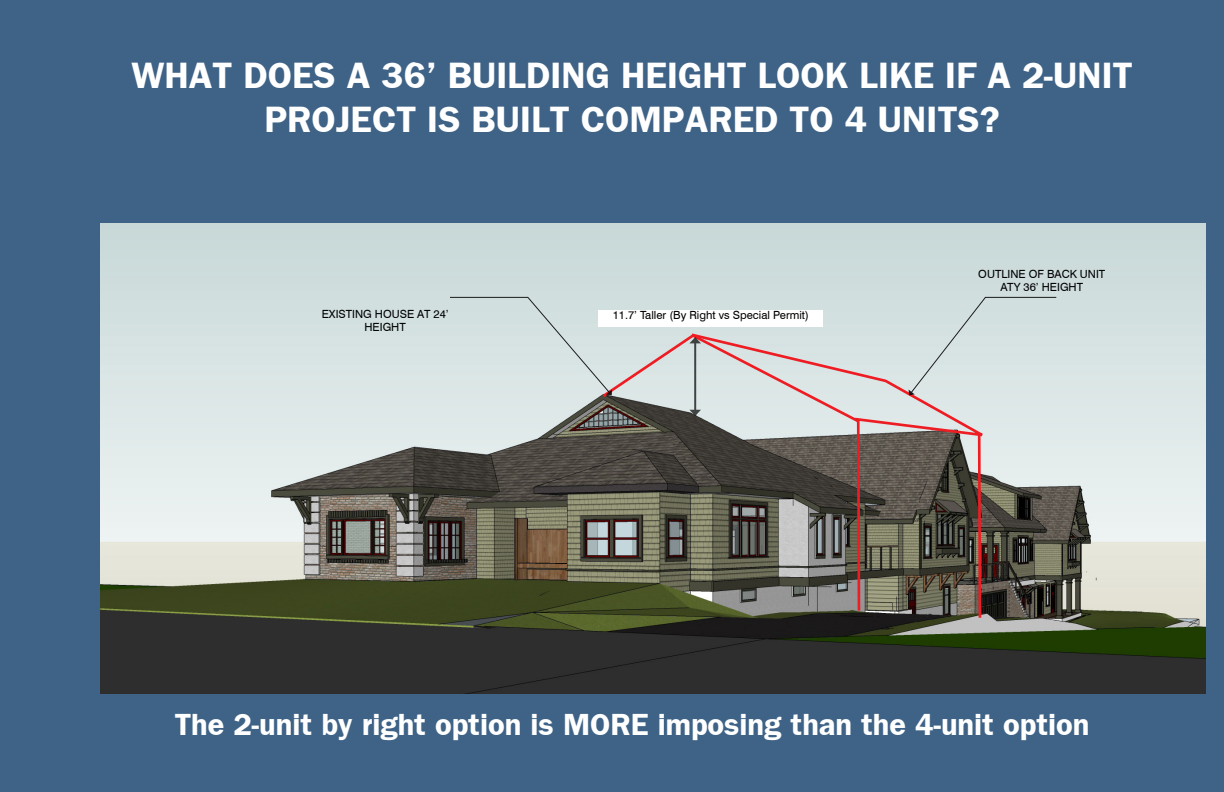
<style>
.page{position:relative;width:1224px;height:792px;background:#3e6387}
.page>*{position:absolute;margin:0;border:0;box-sizing:border-box;transform-origin:0 0}
.t1{font:36px/43.2px "SPBENF Bold";color:#fff;text-align:center}
.t2{font:30px "SPBENF Bold";color:#fff}
.t3{font:11.2px/13.5px "Swiss 721 BT";color:#000;text-align:center}
</style>
<div class="page">
<img style="left:101px;top:223px;width:1104px;height:471px">
<svg style="left:600px;top:332px;width:89px;height:281px;background:#77776c"></svg>
<div style="left:449px;top:296px;width:163px;height:99px;background:#d7e3e3"></div>
<svg style="left:689px;top:296px;width:368px;height:324px;background:#94938e"></svg>
<div style="left:598px;top:310px;width:225px;height:16px;background:#fff"></div>
<p class="t1" style="left:131px;top:53px;width:1003px">WHAT DOES A 36’ BUILDING HEIGHT LOOK LIKE IF A 2-UNIT<br>PROJECT IS BUILT COMPARED TO 4 UNITS?</p>
<p class="t3" style="left:322px;top:307px;width:129px">EXISTING HOUSE AT 24’<br>HEIGHT</p>
<p class="t3" style="left:613px;top:308px;width:198px">11.7’ Taller (By Right vs Special Permit)</p>
<p class="t3" style="left:978px;top:267px;width:129px">OUTLINE OF BACK UNIT<br>ATY 36’ HEIGHT</p>
<p class="t2" style="left:175px;top:706px;width:916px">The 2-unit by right option is MORE imposing than the 4-unit option</p>
</div>
